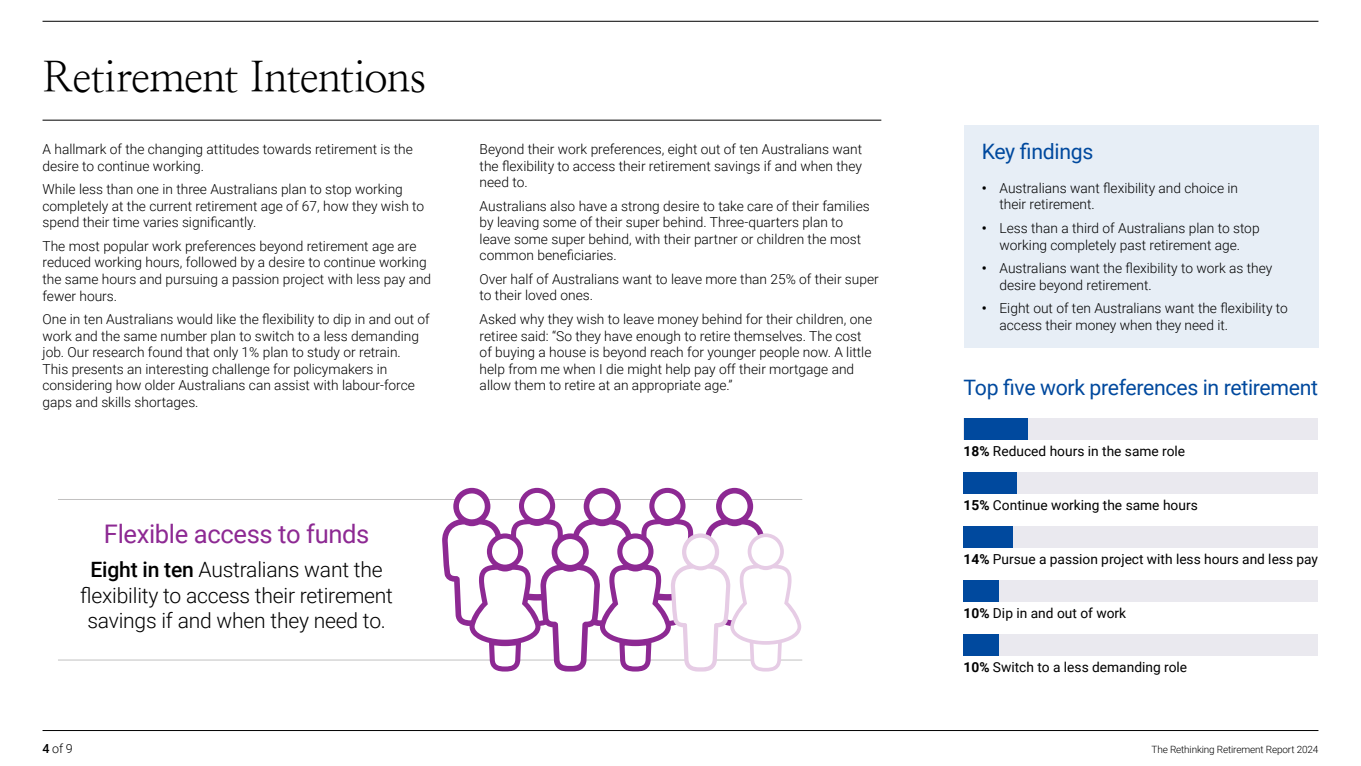
<style>
.page{position:relative;width:1361px;height:766px;background:#fff}
.page>*{position:absolute;margin:0;border:0;box-sizing:border-box;transform-origin:0 0}
.t1{font:42.5px "Nanum Myeongjo";letter-spacing:-.02em;color:#000}
.t2{font:25.62px "Roboto";letter-spacing:-.015em;color:#8d2993}
.t3{font:21.25px "Roboto";letter-spacing:-.015em;color:#00499e}
.t4{font:300 21.12px/25.2px "Roboto";letter-spacing:-.01em;color:#000;text-align:center}
.t5{font:300 13.75px/16.5px "Roboto";color:#000}
.t6{font:13.75px "Roboto";color:#000}
.t7{font:300 12.5px "Roboto";color:#000}
.t8{font:300 10px "Roboto";letter-spacing:-.015em;color:#000}
.s1{font-weight:500}
.s2{font-weight:700}
</style>
<div class="page">
<hr style="left:43px;top:21px;width:1275px;height:1px;background:#000">
<hr style="left:43px;top:730px;width:1275px;height:1px;background:#000">
<hr style="left:58px;top:659px;width:744px;height:1px;background:#c2c1c1">
<hr style="left:58px;top:499px;width:744px;height:1px;background:#c2c1c1">
<hr style="left:43px;top:120px;width:838px;height:1px;background:#000">
<div style="left:964px;top:125px;width:354px;height:222px;background:#e7eef6"></div>
<div style="left:963px;top:418px;width:355px;height:22px;background:#eae9ef"></div>
<div style="left:963px;top:418px;width:64px;height:22px;background:#00499e"></div>
<div style="left:963px;top:472px;width:355px;height:21px;background:#eae9ef"></div>
<div style="left:963px;top:472px;width:54px;height:21px;background:#00499e"></div>
<div style="left:963px;top:526px;width:355px;height:21px;background:#eae9ef"></div>
<div style="left:963px;top:526px;width:50px;height:21px;background:#00499e"></div>
<div style="left:963px;top:580px;width:355px;height:21px;background:#eae9ef"></div>
<div style="left:963px;top:580px;width:36px;height:21px;background:#00499e"></div>
<div style="left:963px;top:633px;width:355px;height:22px;background:#eae9ef"></div>
<div style="left:963px;top:633px;width:36px;height:22px;background:#00499e"></div>
<svg style="left:442px;top:487px;width:359px;height:184px"></svg>
<h1 class="t1" style="left:43px;top:51px;width:385px">Retirement Intentions</h1>
<p class="t5" style="left:43px;top:140px;width:372px">A hallmark of the changing attitudes towards retirement is the desire to continue working.</p>
<p class="t5" style="left:43px;top:181px;width:383px">While less than one in three Australians plan to stop working completely at the current retirement age of 67, how they wish to spend their time varies significantly.</p>
<p class="t5" style="left:43px;top:237px;width:390px">The most popular work preferences beyond retirement age are reduced working hours, followed by a desire to continue working the same hours and pursuing a passion project with less pay and fewer hours.</p>
<p class="t5" style="left:43px;top:310px;width:389px">One in ten Australians would like the flexibility to dip in and out of work and the same number plan to switch to a less demanding job. Our research found that only 1% plan to study or retrain.<br>This presents an interesting challenge for policymakers in considering how older Australians can assist with labour‑force gaps and skills shortages.</p>
<h2 class="t2" style="left:104px;top:516px;width:267px">Flexible access to funds</h2>
<h3 class="t4" style="left:80px;top:556px;width:314px"><span class="s1">Eight in ten</span> Australians want the flexibility to access their retirement savings if and when they need to.</h3>
<p class="t5" style="left:480px;top:140px;width:384px;text-align:justify">Beyond their work preferences, eight out of ten Australians want the flexibility to access their retirement savings if and when they need to.</p>
<p class="t5" style="left:480px;top:197px;width:391px">Australians also have a strong desire to take care of their families by leaving some of their super behind. Three‑quarters plan to leave some super behind, with their partner or children the most common beneficiaries.</p>
<p class="t5" style="left:480px;top:270px;width:401px">Over half of Australians want to leave more than 25% of their super to their loved ones.</p>
<p class="t5" style="left:480px;top:310px;width:394px">Asked why they wish to leave money behind for their children, one retiree said: “So they have enough to retire themselves. The cost of buying a house is beyond reach for younger people now. A little help from me when I die might help pay off their mortgage and allow them to retire at an appropriate age.”</p>
<h3 class="t3" style="left:981px;top:136px;width:113px">Key findings</h3>
<p class="t5" style="left:999px;top:179px;width:240px;text-indent:-18px"><span class="s2">•</span> Australians want flexibility and choice in their retirement.</p>
<p class="t5" style="left:982px;top:219px;width:279px;text-align:center"><span class="s2">•</span> Less than a third of Australians plan to stop working completely past retirement age.</p>
<p class="t5" style="left:999px;top:259px;width:274px;text-indent:-18px"><span class="s2">•</span> Australians want the flexibility to work as they desire beyond retirement.</p>
<p class="t5" style="left:999px;top:299px;width:290px;text-indent:-18px"><span class="s2">•</span> Eight out of ten Australians want the flexibility to access their money when they need it.</p>
<h3 class="t3" style="left:963px;top:373px;width:356px">Top five work preferences in retirement</h3>
<p class="t6" style="left:963px;top:441px;width:223px"><span class="s2">18%</span> Reduced hours in the same role</p>
<p class="t6" style="left:963px;top:495px;width:236px"><span class="s2">15%</span> Continue working the same hours</p>
<p class="t6" style="left:963px;top:549px;width:356px"><span class="s2">14%</span> Pursue a passion project with less hours and less pay</p>
<p class="t6" style="left:963px;top:603px;width:164px"><span class="s2">10%</span> Dip in and out of work</p>
<p class="t6" style="left:963px;top:656px;width:225px"><span class="s2">10%</span> Switch to a less demanding role</p>
<p class="t7" style="left:43px;top:739px;width:32px"><span class="s1">4</span> of 9</p>
<p class="t8" style="left:1151px;top:742px;width:168px">The Rethinking Retirement Report 2024</p>
</div>
